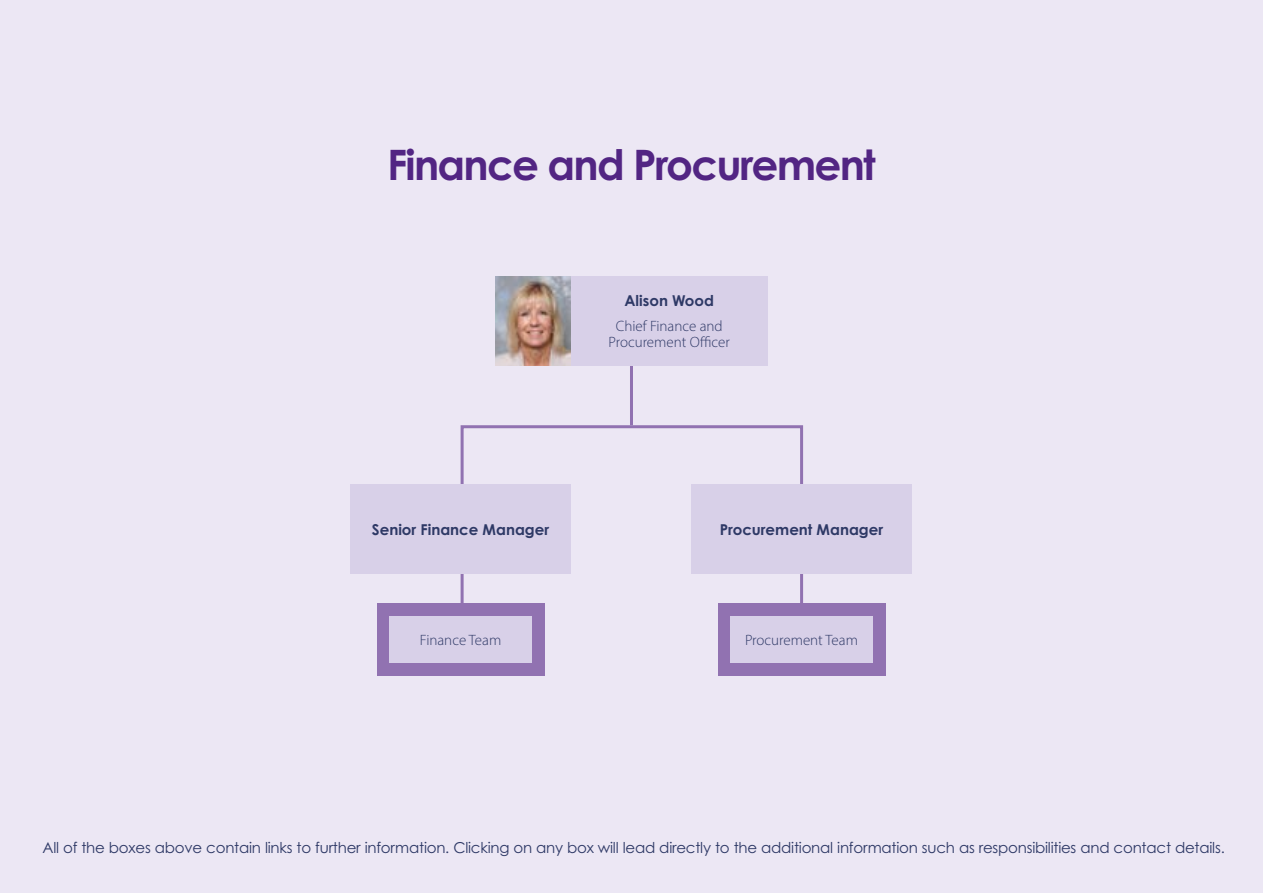
<style>
.page{position:relative;width:1263px;height:893px;background:#ece7f4}
.page>*{position:absolute;margin:0;border:0;box-sizing:border-box;transform-origin:0 0}
.H1_Title{font:700 42px "Century Gothic Pro";letter-spacing:-.04em;color:#522583}
.t1{font:15px "Century Gothic Pro";letter-spacing:-.015em;color:#2e3966}
.Role{font:300 15px/16.2px "Myriad Pro";color:#2e3966;text-align:center}
.Name{font:700 15px "Century Gothic Pro";color:#2e3966}
</style>
<div class="page">
<hr style="left:630px;top:356px;width:3px;height:69px;background:#9172b1">
<svg style="left:459px;top:425px;width:345px;height:223px"></svg>
<div style="left:571px;top:276px;width:196px;height:90px;background:#d8d0e8"></div>
<img style="left:495px;top:276px;width:76px;height:90px">
<div style="left:350px;top:485px;width:221px;height:89px;background:#d8d0e8"></div>
<div style="left:691px;top:485px;width:221px;height:89px;background:#d8d0e8"></div>
<div style="left:718px;top:604px;width:167px;height:72px;background:#9172b1"></div>
<div style="left:730px;top:617px;width:142px;height:46px;background:#d8d0e8"></div>
<div style="left:377px;top:604px;width:167px;height:72px;background:#9172b1"></div>
<div style="left:390px;top:617px;width:142px;height:46px;background:#d8d0e8"></div>
<p class="H1_Title" style="left:387px;top:138px;width:490px">Finance and Procurement</p>
<p class="Name" style="left:624px;top:291px;width:91px">Alison Wood</p>
<p class="Role" style="left:609px;top:318px;width:123px">Chief Finance and<br>Procurement Officer</p>
<p class="Name" style="left:372px;top:520px;width:179px">Senior Finance Manager</p>
<p class="Name" style="left:720px;top:520px;width:165px">Procurement Manager</p>
<p class="Role" style="left:420px;top:632px;width:83px">Finance Team</p>
<p class="Role" style="left:745px;top:632px;width:114px">Procurement Team</p>
<p class="t1" style="left:43px;top:838px;width:1184px">All of the boxes above contain links to further information. Clicking on any box will lead directly to the additional information such as responsibilities and contact details.</p>
</div>
